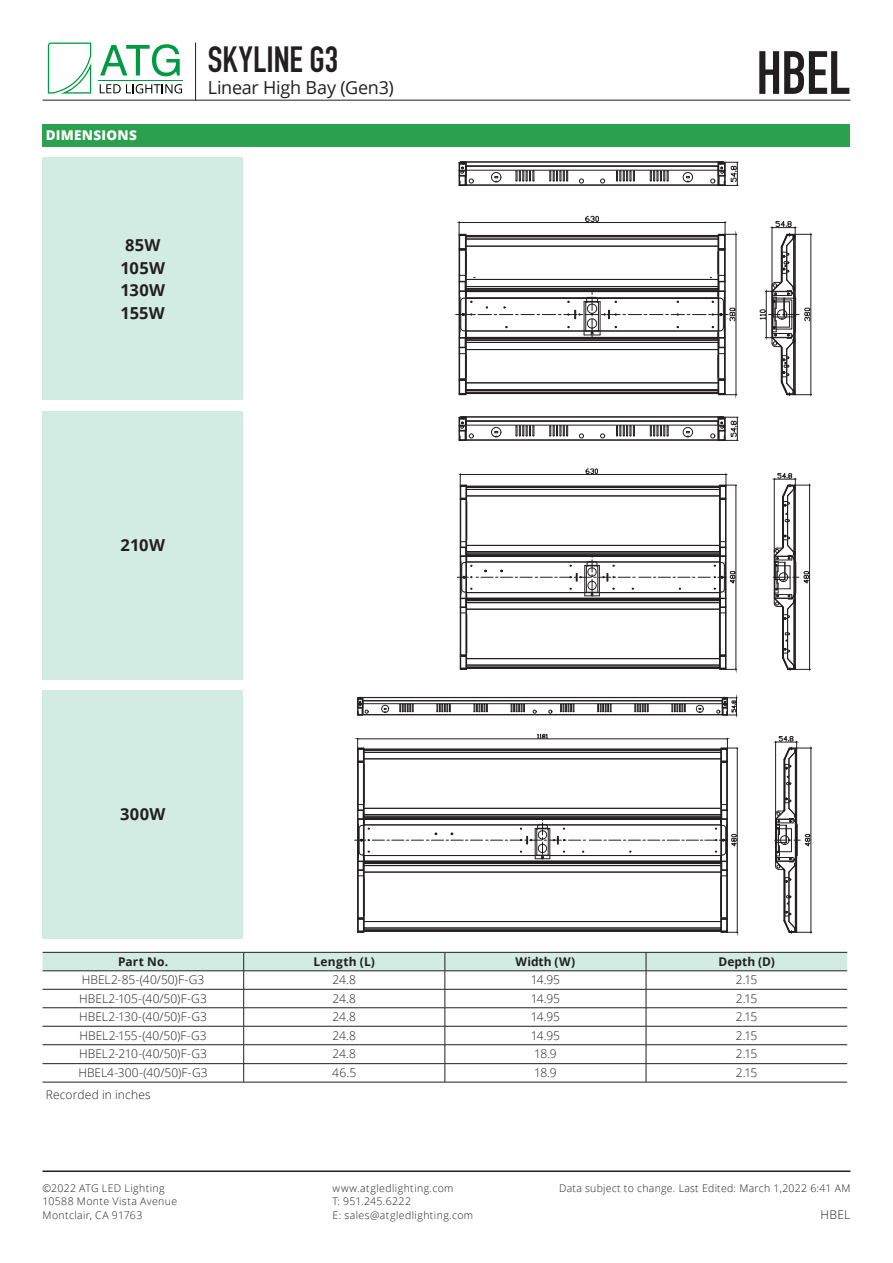
<style>
.page{position:relative;width:893px;height:1263px;background:#fff}
.page>*{position:absolute;margin:0;border:0;box-sizing:border-box;transform-origin:0 0}
.t1{font:700 60px "DIN Condensed";color:#231f20}
.t2{font:700 36px "DIN Condensed";color:#231f20}
.t3{font:18px "Open Sans";letter-spacing:-.015em;color:#231f20}
.t4{font:700 16.5px/22.5px "Open Sans";letter-spacing:.015em;color:#231f20}
.Table_Headers_Center{font:800 13.5px "Open Sans";letter-spacing:.02em;color:#fff}
.Table_Body_Centered{font:300 12px "Open Sans";letter-spacing:.005em;color:#231f20}
.Table_Body_Left{font:300 12px "Open Sans";letter-spacing:-.06em;color:#231f20}
.Table_Body_Right{font:300 12px "Open Sans";letter-spacing:-.02em;color:#231f20}
.Table_Body_Right-2{font:700 12px "Open Sans";letter-spacing:.02em;color:#231f20}
.Table_Body_Left-2{font:700 12px "Open Sans";color:#231f20}
.Birdseed{font:300 12px "Open Sans";letter-spacing:.015em;color:#231f20}
.t5{font:300 10.5px/13.5px "Open Sans";letter-spacing:.035em;color:#231f20}
</style>
<div class="page">
<hr style="left:43px;top:100px;width:807px;height:1px;background:#231f20">
<hr style="left:195px;top:43px;width:1px;height:57px;background:#231f20">
<hr style="left:43px;top:1170px;width:807px;height:2px;background:#231f20">
<svg style="left:100px;top:44px;width:80px;height:32px"></svg>
<hr style="left:98px;top:80px;width:85px;height:1px;background:#009a42">
<svg style="left:48px;top:43px;width:43px;height:51px"></svg>
<svg style="left:100px;top:84px;width:82px;height:9px"></svg>
<div style="left:43px;top:124px;width:807px;height:23px;background:#2ba04e"></div>
<div style="left:43px;top:157px;width:200px;height:243px;background:#d2ebe3"></div>
<div style="left:43px;top:411px;width:200px;height:268px;background:#d2ebe3"></div>
<div style="left:43px;top:690px;width:200px;height:248px;background:#d2ebe3"></div>
<svg style="left:43px;top:952px;width:804px;height:130px"></svg>
<hr style="left:43px;top:1082px;width:201px;height:1px;background:#231f20">
<hr style="left:244px;top:1082px;width:201px;height:1px;background:#231f20">
<hr style="left:445px;top:1082px;width:201px;height:1px;background:#231f20">
<hr style="left:646px;top:1082px;width:201px;height:1px;background:#231f20">
<hr style="left:466px;top:185px;width:252px;height:1px;background:#231f20">
<svg style="left:515px;top:171px;width:20px;height:11px"></svg>
<div style="left:491px;top:172px;width:10px;height:10px;border:1px solid #231f20;border-radius:50%"></div>
<svg style="left:494px;top:176px;width:4px;height:6px"></svg>
<hr style="left:461px;top:162px;width:262px;height:1px;background:#231f20">
<hr style="left:466px;top:170px;width:252px;height:1px;background:#231f20">
<svg style="left:579px;top:179px;width:5px;height:4px"></svg>
<svg style="left:600px;top:179px;width:5px;height:4px"></svg>
<svg style="left:549px;top:170px;width:19px;height:12px"></svg>
<svg style="left:650px;top:170px;width:19px;height:12px"></svg>
<div style="left:683px;top:172px;width:10px;height:10px;border:1px solid #231f20;border-radius:50%"></div>
<svg style="left:686px;top:176px;width:4px;height:6px"></svg>
<svg style="left:616px;top:170px;width:19px;height:12px"></svg>
<hr style="left:466px;top:166px;width:252px;height:1px;background:#231f20">
<svg style="left:459px;top:161px;width:15px;height:25px"></svg>
<svg style="left:710px;top:161px;width:28px;height:25px"></svg>
<svg style="left:456px;top:216px;width:281px;height:179px"></svg>
<svg style="left:759px;top:221px;width:53px;height:175px"></svg>
<div style="left:773px;top:300px;width:19px;height:29px;border:1px solid #231f20"></div>
<hr style="left:466px;top:440px;width:252px;height:1px;background:#231f20">
<svg style="left:515px;top:426px;width:20px;height:11px"></svg>
<div style="left:491px;top:427px;width:10px;height:10px;border:1px solid #231f20;border-radius:50%"></div>
<svg style="left:494px;top:431px;width:4px;height:6px"></svg>
<hr style="left:461px;top:416px;width:262px;height:1px;background:#231f20">
<hr style="left:461px;top:417px;width:262px;height:1px;background:#231f20">
<hr style="left:466px;top:425px;width:252px;height:1px;background:#231f20">
<svg style="left:579px;top:434px;width:5px;height:4px"></svg>
<svg style="left:600px;top:434px;width:5px;height:4px"></svg>
<svg style="left:549px;top:425px;width:19px;height:12px"></svg>
<svg style="left:650px;top:425px;width:19px;height:12px"></svg>
<div style="left:683px;top:427px;width:10px;height:10px;border:1px solid #231f20;border-radius:50%"></div>
<svg style="left:686px;top:431px;width:4px;height:6px"></svg>
<svg style="left:616px;top:425px;width:19px;height:12px"></svg>
<hr style="left:466px;top:421px;width:252px;height:1px;background:#231f20">
<svg style="left:459px;top:416px;width:15px;height:25px"></svg>
<svg style="left:710px;top:416px;width:28px;height:25px"></svg>
<hr style="left:795px;top:485px;width:1px;height:184px;background:#231f20">
<hr style="left:794px;top:486px;width:1px;height:183px;background:#231f20">
<hr style="left:809px;top:486px;width:1px;height:183px;background:#231f20">
<hr style="left:774px;top:478px;width:1px;height:74px;background:#231f20">
<hr style="left:782px;top:607px;width:1px;height:50px;background:#231f20">
<hr style="left:787px;top:609px;width:1px;height:50px;background:#231f20">
<hr style="left:783px;top:615px;width:1px;height:38px;background:#231f20">
<hr style="left:782px;top:497px;width:1px;height:50px;background:#231f20">
<hr style="left:787px;top:496px;width:1px;height:49px;background:#231f20">
<hr style="left:783px;top:501px;width:1px;height:39px;background:#231f20">
<svg style="left:457px;top:468px;width:280px;height:202px"></svg>
<svg style="left:785px;top:513px;width:5px;height:9px"></svg>
<svg style="left:785px;top:632px;width:5px;height:9px"></svg>
<svg style="left:774px;top:473px;width:36px;height:33px"></svg>
<svg style="left:782px;top:648px;width:28px;height:22px"></svg>
<svg style="left:773px;top:535px;width:36px;height:85px"></svg>
<hr style="left:796px;top:748px;width:1px;height:184px;background:#231f20">
<hr style="left:795px;top:749px;width:1px;height:183px;background:#231f20">
<hr style="left:811px;top:748px;width:1px;height:184px;background:#231f20">
<hr style="left:775px;top:741px;width:1px;height:74px;background:#231f20">
<hr style="left:784px;top:870px;width:1px;height:50px;background:#231f20">
<hr style="left:789px;top:872px;width:1px;height:49px;background:#231f20">
<hr style="left:785px;top:877px;width:1px;height:39px;background:#231f20">
<hr style="left:784px;top:760px;width:1px;height:50px;background:#231f20">
<hr style="left:789px;top:759px;width:1px;height:49px;background:#231f20">
<hr style="left:785px;top:764px;width:1px;height:39px;background:#231f20">
<svg style="left:786px;top:776px;width:5px;height:9px"></svg>
<svg style="left:786px;top:895px;width:5px;height:9px"></svg>
<svg style="left:776px;top:736px;width:36px;height:33px"></svg>
<svg style="left:783px;top:911px;width:29px;height:22px"></svg>
<svg style="left:775px;top:798px;width:36px;height:84px"></svg>
<svg style="left:355px;top:734px;width:383px;height:199px"></svg>
<hr style="left:363px;top:714px;width:359px;height:1px;background:#231f20">
<svg style="left:399px;top:704px;width:15px;height:8px"></svg>
<div style="left:381px;top:705px;width:8px;height:8px;border:1px solid #231f20;border-radius:50%"></div>
<hr style="left:359px;top:697px;width:367px;height:1px;background:#231f20">
<hr style="left:363px;top:703px;width:359px;height:1px;background:#231f20">
<svg style="left:671px;top:703px;width:15px;height:9px"></svg>
<div style="left:696px;top:705px;width:8px;height:8px;border:1px solid #231f20;border-radius:50%"></div>
<svg style="left:698px;top:708px;width:3px;height:5px"></svg>
<hr style="left:363px;top:700px;width:359px;height:1px;background:#231f20">
<svg style="left:357px;top:697px;width:11px;height:19px"></svg>
<svg style="left:716px;top:697px;width:21px;height:19px"></svg>
<svg style="left:511px;top:703px;width:14px;height:9px"></svg>
<svg style="left:560px;top:703px;width:15px;height:9px"></svg>
<svg style="left:436px;top:703px;width:15px;height:9px"></svg>
<svg style="left:473px;top:703px;width:15px;height:9px"></svg>
<svg style="left:634px;top:703px;width:15px;height:9px"></svg>
<svg style="left:597px;top:703px;width:15px;height:9px"></svg>
<p class="Table_Headers_Center" style="left:46px;top:125px;width:93px">DIMENSIONS</p>
<p class="t4" style="left:120px;top:233px;width:46px">85W<br>105W</p>
<p class="t4" style="left:121px;top:278px;width:46px">130W</p>
<p class="t4" style="left:121px;top:301px;width:46px">155W</p>
<h2 class="t2" style="left:208px;top:35px;width:132px">SKYLINE G3</h2>
<h3 class="t3" style="left:208px;top:75px;width:187px">Linear High Bay (Gen3)</h3>
<p class="t4" style="left:121px;top:534px;width:46px">210W</p>
<p class="t4" style="left:120px;top:803px;width:47px">300W</p>
<h1 class="t1" style="left:756px;top:33px;width:95px">HBEL</h1>
<p class="Table_Body_Right-2" style="left:118px;top:953px;width:52px">Part No.</p>
<p class="Table_Body_Right-2" style="left:314px;top:953px;width:63px">Length (L)</p>
<p class="Table_Body_Left-2" style="left:516px;top:953px;width:61px">Width (W)</p>
<p class="Table_Body_Left-2" style="left:718px;top:953px;width:58px">Depth (D)</p>
<p class="Table_Body_Centered" style="left:82px;top:972px;width:124px">HBEL2-85-(40/50)F-G3</p>
<p class="Table_Body_Right" style="left:332px;top:972px;width:25px">24.8</p>
<p class="Table_Body_Left" style="left:531px;top:972px;width:31px">14.95</p>
<p class="Table_Body_Left" style="left:736px;top:972px;width:23px">2.15</p>
<p class="Table_Body_Centered" style="left:79px;top:990px;width:129px">HBEL2-105-(40/50)F-G3</p>
<p class="Table_Body_Right" style="left:332px;top:990px;width:25px">24.8</p>
<p class="Table_Body_Left" style="left:531px;top:990px;width:31px">14.95</p>
<p class="Table_Body_Left" style="left:736px;top:990px;width:23px">2.15</p>
<p class="Table_Body_Centered" style="left:79px;top:1009px;width:129px">HBEL2-130-(40/50)F-G3</p>
<p class="Table_Body_Right" style="left:332px;top:1009px;width:25px">24.8</p>
<p class="Table_Body_Left" style="left:531px;top:1009px;width:31px">14.95</p>
<p class="Table_Body_Left" style="left:736px;top:1009px;width:23px">2.15</p>
<p class="Table_Body_Centered" style="left:79px;top:1027px;width:129px">HBEL2-155-(40/50)F-G3</p>
<p class="Table_Body_Right" style="left:332px;top:1027px;width:25px">24.8</p>
<p class="Table_Body_Left" style="left:531px;top:1027px;width:31px">14.95</p>
<p class="Table_Body_Left" style="left:736px;top:1027px;width:23px">2.15</p>
<p class="Table_Body_Centered" style="left:79px;top:1046px;width:129px">HBEL2-210-(40/50)F-G3</p>
<p class="Table_Body_Right" style="left:332px;top:1046px;width:25px">24.8</p>
<p class="Table_Body_Left" style="left:534px;top:1046px;width:24px">18.9</p>
<p class="Table_Body_Left" style="left:736px;top:1046px;width:23px">2.15</p>
<p class="Table_Body_Centered" style="left:78px;top:1064px;width:131px">HBEL4-300-(40/50)F-G3</p>
<p class="Table_Body_Right" style="left:332px;top:1064px;width:26px">46.5</p>
<p class="Table_Body_Left" style="left:534px;top:1064px;width:24px">18.9</p>
<p class="Table_Body_Left" style="left:736px;top:1064px;width:23px">2.15</p>
<p class="Birdseed" style="left:46px;top:1086px;width:107px">Recorded in inches</p>
<p class="t5" style="left:43px;top:1181px;width:136px">©2022 ATG LED Lighting<br>10588 Monte Vista Avenue<br>Montclair, CA 91763</p>
<p class="t5" style="left:333px;top:1181px;width:142px">www.atgledlighting.com<br>T: 951.245.6222<br>E: sales@atgledlighting.com</p>
<p class="t5" style="left:559px;top:1181px;width:293px">Data subject to change. Last Edited: March 1,2022 6:41 AM</p>
<p class="Table_Body_Centered" style="left:820px;top:1206px;width:32px">HBEL</p>
</div>
